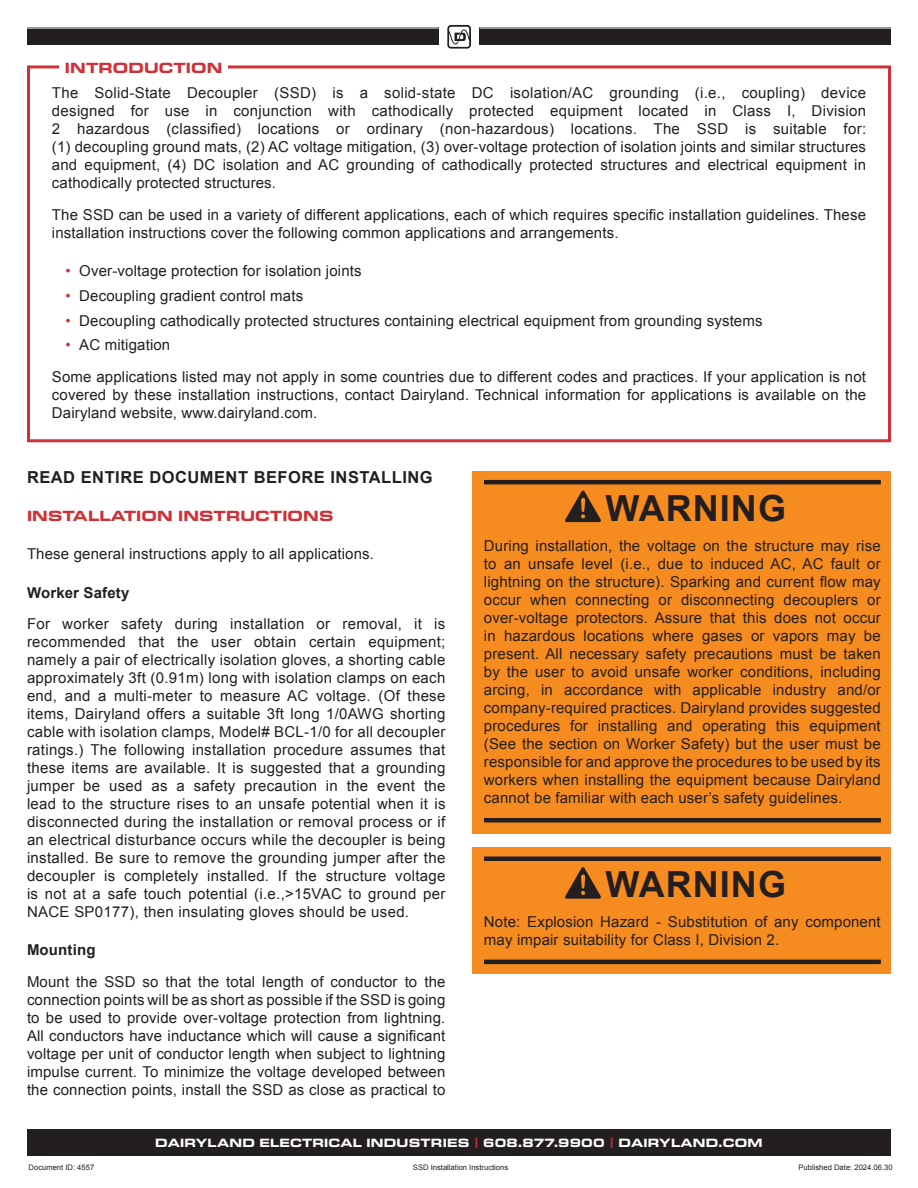
<style>
.page{position:relative;width:918px;height:1188px;background:#fff}
.page>*{position:absolute;margin:0;border:0;box-sizing:border-box;transform-origin:0 0}
.t1{font:700 36px "Arial";letter-spacing:.03em;color:#231f20}
.t2{font:700 16.5px "Arial";letter-spacing:.03em;color:#231f20}
.Body_Copy{font:15px/18px "Arial";letter-spacing:.01em;color:#231f20;text-align:justify}
.Body_Copy-2{font:700 expanded 15px "Eurostile Next LT Pro";letter-spacing:.01em;color:#cf3138}
.Sub-Head_Bold{font:700 15px "Arial";letter-spacing:.01em;color:#231f20}
.t3{font:700 expanded 12.15px "Eurostile Next LT Pro";letter-spacing:.02em;color:#fff}
.t4{font:7.65px "Arial";color:#231f20}
.s1{color:#cf3138}
</style>
<div class="page">
<div style="left:480px;top:27px;width:411px;height:18px;background:#231f20"></div>
<div style="left:27px;top:27px;width:411px;height:18px;background:#231f20"></div>
<svg style="left:447px;top:25px;width:24px;height:24px"></svg>
<hr style="left:480px;top:27px;width:411px;height:2px;background:#bcbdc0">
<hr style="left:27px;top:27px;width:411px;height:2px;background:#bcbdc0">
<div style="left:27px;top:1129px;width:864px;height:27px;background:#231f20"></div>
<div style="left:472px;top:471px;width:419px;height:362px;background:#f68b1f"></div>
<svg style="left:565px;top:490px;width:36px;height:32px"></svg>
<hr style="left:484px;top:480px;width:397px;height:4px;background:#231f20">
<hr style="left:484px;top:818px;width:397px;height:4px;background:#231f20">
<div style="left:472px;top:847px;width:419px;height:127px;background:#f68b1f"></div>
<svg style="left:565px;top:867px;width:36px;height:32px"></svg>
<div style="left:484px;top:856px;width:397px;height:5px;background:#231f20"></div>
<hr style="left:484px;top:960px;width:397px;height:4px;background:#231f20">
<div style="left:27px;top:65px;width:864px;height:377px;border:3px solid #cf3138"></div>
<div style="left:59px;top:62px;width:169px;height:14px;background:#fff"></div>
<p class="Body_Copy-2" style="left:65px;top:59px;width:159px">INTRODUCTION</p>
<p class="Body_Copy" style="left:52px;top:84px;width:816px">The Solid-State Decoupler (SSD) is a solid-state DC isolation/AC grounding (i.e., coupling) device designed for use in conjunction with cathodically protected equipment located in Class I, Division 2 hazardous (classified) locations or ordinary (non-hazardous) locations. The SSD is suitable for: (1) decoupling ground mats, (2) AC voltage mitigation, (3) over-voltage protection of isolation joints and similar structures and equipment, (4) DC isolation and AC grounding of cathodically protected structures and electrical equipment in cathodically protected structures.</p>
<p class="Body_Copy" style="left:52px;top:206px;width:816px">The SSD can be used in a variety of different applications, each of which requires specific installation guidelines. These installation instructions cover the following common applications and arrangements.</p>
<p class="Body_Copy" style="left:65px;top:262px;width:298px"><span class="s1">•</span> Over-voltage protection for isolation joints</p>
<p class="Body_Copy" style="left:65px;top:287px;width:239px"><span class="s1">•</span> Decoupling gradient control mats</p>
<p class="Body_Copy" style="left:65px;top:311px;width:699px"><span class="s1">•</span> Decoupling cathodically protected structures containing electrical equipment from grounding systems</p>
<p class="Body_Copy" style="left:65px;top:336px;width:106px"><span class="s1">•</span> AC mitigation</p>
<p class="Body_Copy" style="left:52px;top:368px;width:816px">Some applications listed may not apply in some countries due to different codes and practices. If your application is not covered by these installation instructions, contact Dairyland. Technical information for applications is available on the Dairyland website, www.dairyland.com.</p>
<p class="t2" style="left:27px;top:466px;width:407px">READ ENTIRE DOCUMENT BEFORE INSTALLING</p>
<p class="Body_Copy-2" style="left:27px;top:508px;width:308px">INSTALLATION INSTRUCTIONS</p>
<p class="Body_Copy" style="left:27px;top:545px;width:349px">These general instructions apply to all applications.</p>
<p class="Sub-Head_Bold" style="left:27px;top:582px;width:104px">Worker Safety</p>
<p class="Body_Copy" style="left:27px;top:615px;width:420px">For worker safety during installation or removal, it is recommended that the user obtain certain equipment; namely a pair of electrically isolation gloves, a shorting cable approximately 3ft (0.91m) long with isolation clamps on each end, and a multi-meter to measure AC voltage. (Of these items, Dairyland offers a suitable 3ft long 1/0AWG shorting cable with isolation clamps, Model# BCL-1/0 for all decoupler ratings.) The following installation procedure assumes that these items are available. It is suggested that a grounding jumper be used as a safety precaution in the event the lead to the structure rises to an unsafe potential when it is disconnected during the installation or removal process or if an electrical disturbance occurs while the decoupler is being installed. Be sure to remove the grounding jumper after the decoupler is completely installed. If the structure voltage is not at a safe touch potential (i.e.,&gt;15VAC to ground per NACE SP0177), then insulating gloves should be used.</p>
<p class="Sub-Head_Bold" style="left:27px;top:940px;width:70px">Mounting</p>
<p class="Body_Copy" style="left:27px;top:973px;width:420px">Mount the SSD so that the total length of conductor to the connection points will be as short as possible if the SSD is going to be used to provide over-voltage protection from lightning.<br>All conductors have inductance which will cause a significant voltage per unit of conductor length when subject to lightning impulse current. To minimize the voltage developed between the connection points, install the SSD as close as practical to</p>
<p class="t1" style="left:606px;top:484px;width:182px">WARNING</p>
<p class="Body_Copy" style="left:484px;top:537px;width:398px">During installation, the voltage on the structure may rise to an unsafe level (i.e., due to induced AC, AC fault or lightning on the structure). Sparking and current flow may occur when connecting or disconnecting decouplers or over-voltage protectors. Assure that this does not occur in hazardous locations where gases or vapors may be present. All necessary safety precautions must be taken by the user to avoid unsafe worker conditions, including arcing, in accordance with applicable industry and/or company-required practices. Dairyland provides suggested procedures for installing and operating this equipment (See the section on Worker Safety) but the user must be responsible for and approve the procedures to be used by its workers when installing the equipment because Dairyland cannot be familiar with each user’s safety guidelines.</p>
<p class="t1" style="left:606px;top:861px;width:182px">WARNING</p>
<p class="Body_Copy" style="left:484px;top:913px;width:398px">Note: Explosion Hazard - Substitution of any component may impair suitability for Class I, Division 2.</p>
<p class="t3" style="left:155px;top:1136px;width:609px">DAIRYLAND ELECTRICAL INDUSTRIES <span class="s1">|</span> 608.877.9900 <span class="s1">|</span> DAIRYLAND.COM</p>
<p class="t4" style="left:29px;top:1162px;width:67px">Document ID: 4557</p>
<p class="t4" style="left:413px;top:1162px;width:97px">SSD Installation Instructions</p>
<p class="t4" style="left:799px;top:1162px;width:96px">Published Date: 2024.06.30</p>
</div>
